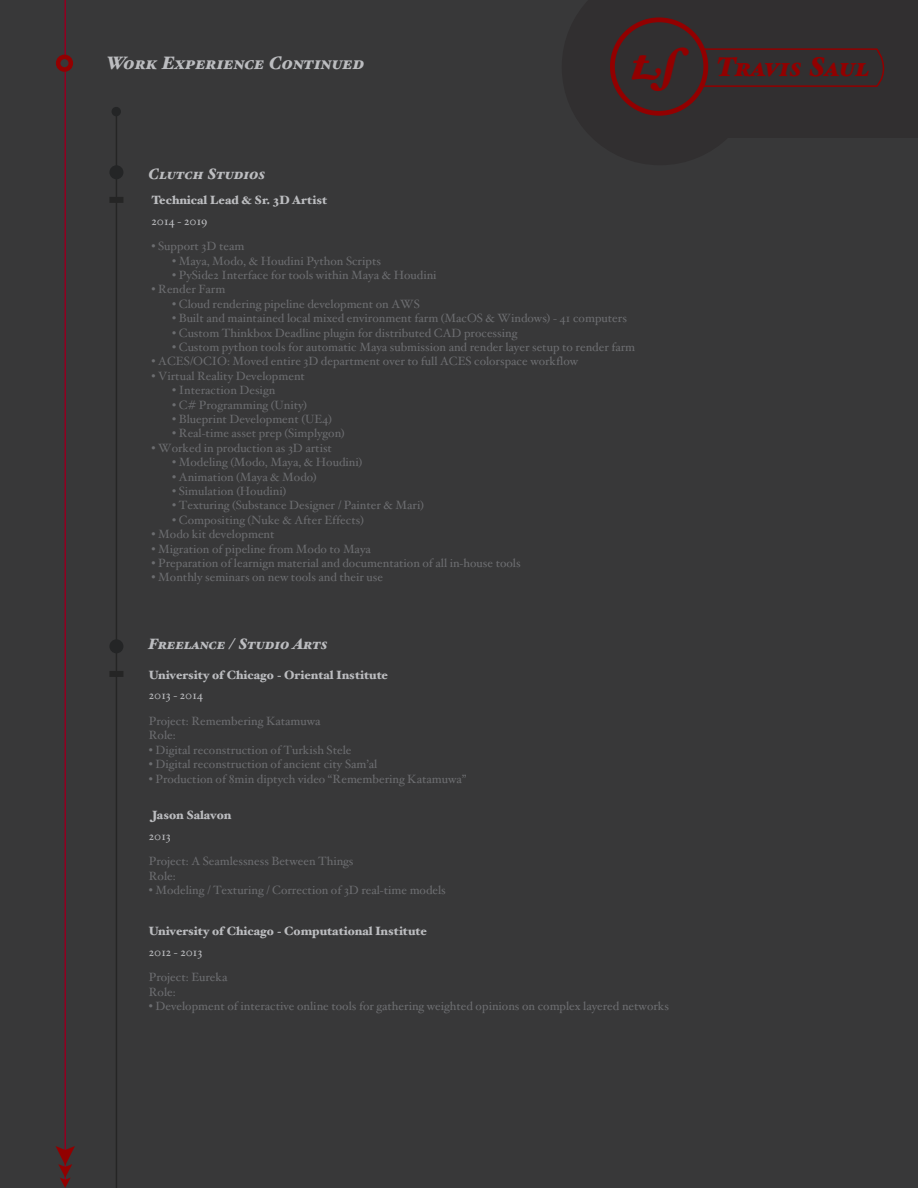
<style>
.page{position:relative;width:918px;height:1188px;background:#383839}
.page>*{position:absolute;margin:0;border:0;box-sizing:border-box;transform-origin:0 0}
.t1{font:43.05px "Hoefler Text Black Italic Alt";color:#920000}
.t2{font:27px "Hoefler Text Black Italic SC";letter-spacing:-.005em;color:#920000}
.t3{font:18px "Hoefler Text Black Italic SC";color:#bcbdc0}
.t4{font:15px "Hoefler Text Black Italic SC";color:#bcbdc0}
.t5{font:12px "Hoefler Text";color:#6c6d70}
.t6{font:900 12px "Hoefler Text";color:#bcbdc0}
.t7{font:12px "Hoefler Text";color:#bcbdc0}
</style>
<div class="page">
<hr style="left:64px;top:0;width:2px;height:1184px;background:#920020">
<hr style="left:116px;top:112px;width:1px;height:1076px;background:#252525">
<div style="left:620px;top:0;width:298px;height:138px;background:#312f30"></div>
<svg style="left:610px;top:17px;width:275px;height:99px"></svg>
<svg style="left:58px;top:57px;width:13px;height:13px"></svg>
<div style="left:56px;top:55px;width:17px;height:17px;border:4px solid #920000;border-radius:50%"></div>
<div style="left:109px;top:165px;width:14px;height:14px;background:#242526;border-radius:50%"></div>
<div style="left:109px;top:639px;width:14px;height:14px;background:#242526;border-radius:50%"></div>
<div style="left:109px;top:197px;width:14px;height:6px;background:#252525"></div>
<div style="left:109px;top:671px;width:14px;height:6px;background:#252525"></div>
<div style="left:112px;top:107px;width:9px;height:9px;background:#242526;border-radius:50%"></div>
<svg style="left:56px;top:1146px;width:19px;height:42px"></svg>
<p class="t3" style="left:106px;top:50px;width:260px">Work Experience Continued</p>
<p class="t1" style="left:633px;top:45px;width:71px">ts</p>
<p class="t2" style="left:717px;top:49px;width:155px">Travis Saul</p>
<p class="t4" style="left:149px;top:164px;width:118px">Clutch Studios</p>
<p class="t6" style="left:152px;top:192px;width:177px">Technical Lead &amp; Sr. 3D Artist</p>
<p class="t7" style="left:152px;top:214px;width:57px">2014 - 2019</p>
<p class="t5" style="left:152px;top:239px;width:94px">• Support 3D team</p>
<p class="t5" style="left:172px;top:253px;width:210px">• Maya, Modo, &amp; Houdini Python Scripts</p>
<p class="t5" style="left:172px;top:268px;width:266px">• PySide2 Interface for tools within Maya &amp; Houdini</p>
<p class="t5" style="left:152px;top:282px;width:75px">• Render Farm</p>
<p class="t5" style="left:172px;top:296px;width:249px">• Cloud rendering pipeline development on AWS</p>
<p class="t5" style="left:172px;top:311px;width:456px">• Built and maintained local mixed environment farm (MacOS &amp; Windows) - 41 computers</p>
<p class="t5" style="left:172px;top:325px;width:347px">• Custom Thinkbox Deadline plugin for distributed CAD processing</p>
<p class="t5" style="left:172px;top:340px;width:464px">• Custom python tools for automatic Maya submission and render layer setup to render farm</p>
<p class="t5" style="left:152px;top:354px;width:428px">• ACES/OCIO: Moved entire 3D department over to full ACES colorspace workflow</p>
<p class="t5" style="left:152px;top:368px;width:155px">• Virtual Reality Development</p>
<p class="t5" style="left:172px;top:383px;width:105px">• Interaction Design</p>
<p class="t5" style="left:172px;top:397px;width:136px">• C# Programming (Unity)</p>
<p class="t5" style="left:172px;top:412px;width:161px">• Blueprint Development (UE4)</p>
<p class="t5" style="left:172px;top:426px;width:174px">• Real-time asset prep (Simplygon)</p>
<p class="t5" style="left:152px;top:440px;width:182px">• Worked in production as 3D artist</p>
<p class="t5" style="left:172px;top:455px;width:192px">• Modeling (Modo, Maya, &amp; Houdini)</p>
<p class="t5" style="left:172px;top:469px;width:146px">• Animation (Maya &amp; Modo)</p>
<p class="t5" style="left:172px;top:484px;width:116px">• Simulation (Houdini)</p>
<p class="t5" style="left:172px;top:498px;width:253px">• Texturing (Substance Designer / Painter &amp; Mari)</p>
<p class="t5" style="left:172px;top:512px;width:193px">• Compositing (Nuke &amp; After Effects)</p>
<p class="t5" style="left:152px;top:527px;width:125px">• Modo kit development</p>
<p class="t5" style="left:152px;top:541px;width:221px">• Migration of pipeline from Modo to Maya</p>
<p class="t5" style="left:152px;top:556px;width:371px">• Preparation of learnign material and documentation of all in-house tools</p>
<p class="t5" style="left:152px;top:570px;width:233px">• Monthly seminars on new tools and their use</p>
<p class="t4" style="left:149px;top:634px;width:181px">Freelance / Studio Arts</p>
<p class="t6" style="left:149px;top:667px;width:241px">University of Chicago - Oriental Institute</p>
<p class="t7" style="left:149px;top:688px;width:56px">2013 - 2014</p>
<p class="t5" style="left:149px;top:714px;width:173px">Project: Remembering Katamuwa</p>
<p class="t5" style="left:149px;top:728px;width:28px">Role:</p>
<p class="t5" style="left:149px;top:742px;width:204px">• Digital reconstruction of Turkish Stele</p>
<p class="t5" style="left:149px;top:757px;width:230px">• Digital reconstruction of ancient city Sam’al</p>
<p class="t5" style="left:149px;top:771px;width:319px">• Production of 8min diptych video “Remembering Katamuwa”</p>
<p class="t6" style="left:151px;top:807px;width:81px">Jason Salavon</p>
<p class="t7" style="left:149px;top:828px;width:23px">2013</p>
<p class="t5" style="left:149px;top:854px;width:206px">Project: A Seamlessness Between Things</p>
<p class="t5" style="left:149px;top:868px;width:28px">Role:</p>
<p class="t5" style="left:149px;top:883px;width:299px">• Modeling / Texturing / Correction of 3D real-time models</p>
<p class="t6" style="left:149px;top:923px;width:280px">University of Chicago - Computational Institute</p>
<p class="t7" style="left:149px;top:945px;width:55px">2012 - 2013</p>
<p class="t5" style="left:149px;top:970px;width:80px">Project: Eureka</p>
<p class="t5" style="left:149px;top:985px;width:28px">Role:</p>
<p class="t5" style="left:149px;top:999px;width:522px">• Development of interactive online tools for gathering weighted opinions on complex layered networks</p>
</div>
